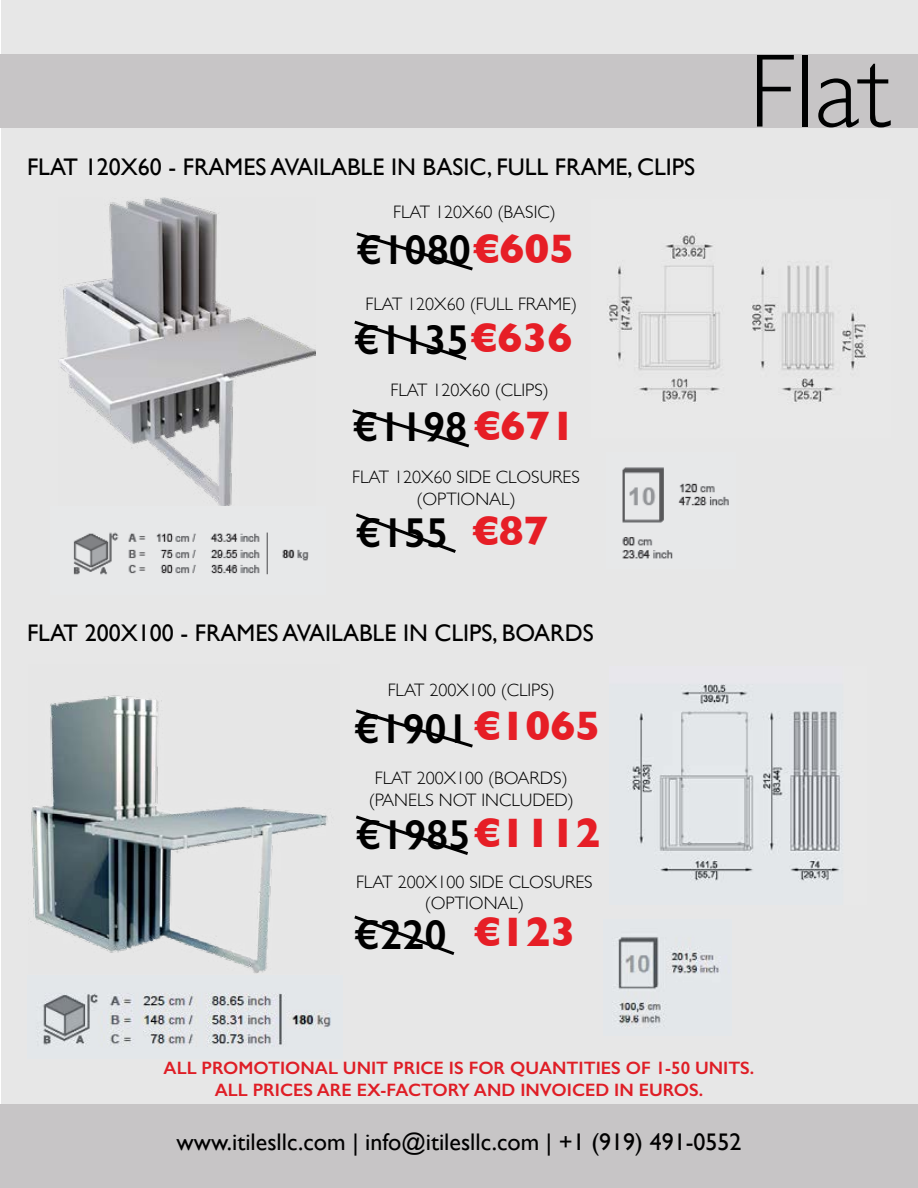
<style>
.page{position:relative;width:918px;height:1188px;background:#fff}
.page>*{position:absolute;margin:0;border:0;box-sizing:border-box;transform-origin:0 0}
.t1{font:300 105px "Gill Sans";color:#000101}
.t2{font:600 42px/88.5px "Gill Sans";color:#000;text-align:justify}
.t3{font:24px "Gill Sans";color:#000}
.t4{font:300 18px/21.6px "Gill Sans";color:#000;text-align:center}
.t5{font:600 18px/21.6px "Gill Sans";color:#df1e26;text-align:center}
.s1{font-weight:700;color:#e61e26}
</style>
<div class="page">
<div style="left:2px;top:0;width:916px;height:1188px;background:#e7e7e7"></div>
<div style="left:0;top:1105px;width:918px;height:83px;background:#c7c5c6"></div>
<div style="left:0;top:54px;width:918px;height:74px;background:#c7c5c6"></div>
<img style="left:58px;top:198px;width:258px;height:308px">
<img style="left:609px;top:233px;width:258px;height:171px">
<svg style="left:356px;top:232px;width:117px;height:39px"></svg>
<svg style="left:354px;top:320px;width:113px;height:41px"></svg>
<img style="left:622px;top:467px;width:107px;height:92px">
<img style="left:73px;top:532px;width:236px;height:43px">
<svg style="left:352px;top:409px;width:118px;height:39px"></svg>
<svg style="left:356px;top:513px;width:100px;height:40px"></svg>
<img style="left:30px;top:695px;width:298px;height:278px">
<img style="left:627px;top:684px;width:216px;height:198px">
<svg style="left:356px;top:709px;width:117px;height:39px"></svg>
<svg style="left:356px;top:815px;width:112px;height:40px"></svg>
<img style="left:612px;top:937px;width:109px;height:91px">
<img style="left:37px;top:993px;width:294px;height:54px">
<svg style="left:354px;top:915px;width:101px;height:40px"></svg>
<h3 class="t3" style="left:27px;top:153px;width:670px">FLAT 120X60 - FRAMES AVAILABLE IN BASIC, FULL FRAME, CLIPS</h3>
<p class="t4" style="left:393px;top:200px;width:164px">FLAT 120X60 (BASIC)</p>
<h2 class="t2" style="left:353px;top:205px;width:224px">€1080<span class="s1">€605 </span>€1135<span class="s1">€636 </span>€1198 <span class="s1">€671</span></h2>
<p class="t4" style="left:365px;top:293px;width:213px">FLAT 120X60 (FULL FRAME)</p>
<p class="t4" style="left:391px;top:379px;width:160px">FLAT 120X60 (CLIPS)</p>
<p class="t4" style="left:352px;top:466px;width:229px">FLAT 120X60 SIDE CLOSURES (OPTIONAL)</p>
<h2 class="t2" style="left:356px;top:488px;width:195px">€155 <span class="s1">€87</span></h2>
<h3 class="t3" style="left:27px;top:618px;width:568px">FLAT 200X100 - FRAMES AVAILABLE IN CLIPS, BOARDS</h3>
<p class="t4" style="left:388px;top:679px;width:169px">FLAT 200X100 (CLIPS)</p>
<h2 class="t2" style="left:354px;top:684px;width:248px">€1901<span class="s1">€1065</span></h2>
<p class="t4" style="left:369px;top:767px;width:207px">FLAT 200X100 (BOARDS) (PANELS NOT INCLUDED)</p>
<h2 class="t2" style="left:356px;top:790px;width:246px">€1985<span class="s1">€1112</span></h2>
<p class="t4" style="left:356px;top:870px;width:238px">FLAT 200X100 SIDE CLOSURES (OPTIONAL)</p>
<h2 class="t2" style="left:354px;top:890px;width:223px">€220 <span class="s1">€123</span></h2>
<h1 class="t1" style="left:749px;top:9px;width:144px">Flat</h1>
<p class="t5" style="left:164px;top:1057px;width:592px">ALL PROMOTIONAL UNIT PRICE IS FOR QUANTITIES OF 1-50 UNITS.<br>ALL PRICES ARE EX-FACTORY AND INVOICED IN EUROS.</p>
<h3 class="t3" style="left:177px;top:1128px;width:566px">www.itilesllc.com | info@itilesllc.com | +1 (919) 491-0552</h3>
</div>
